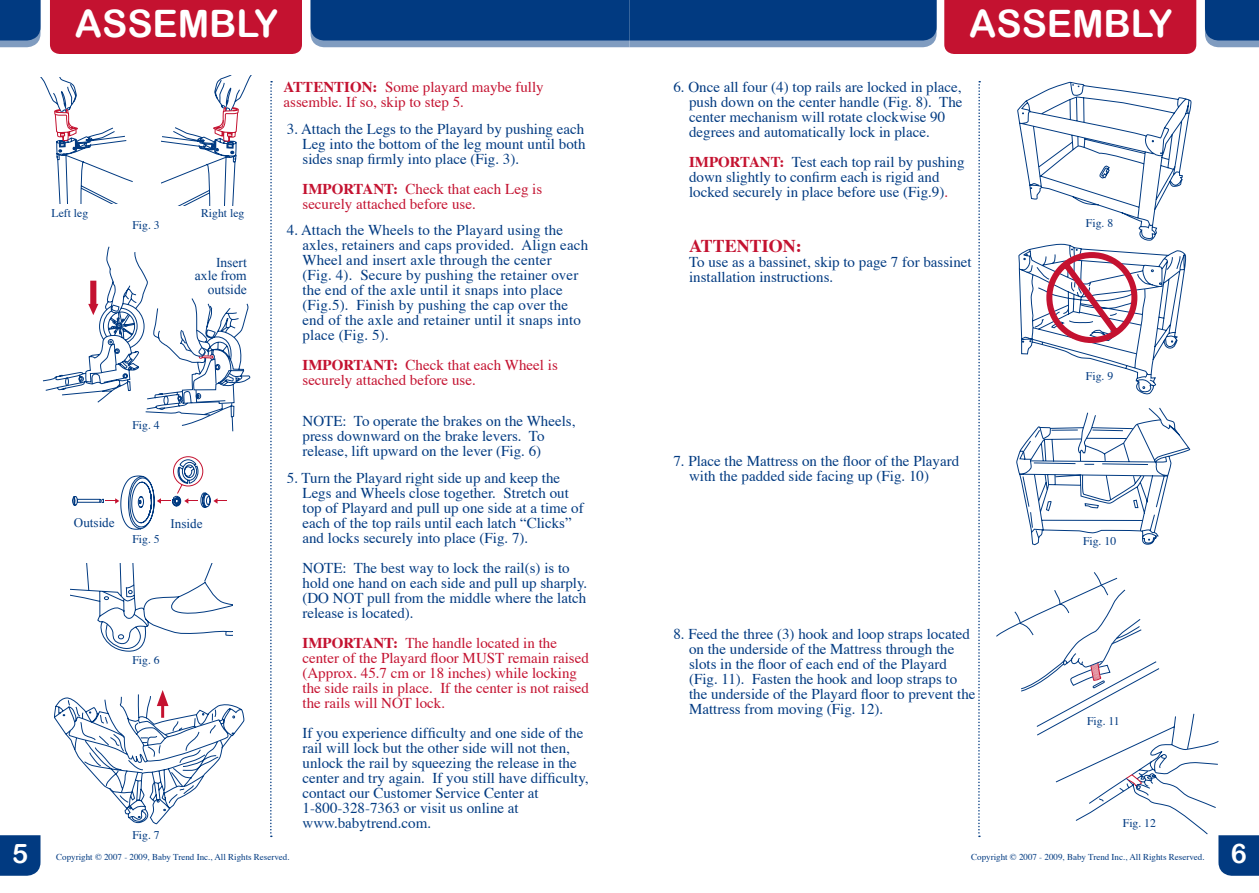
<style>
.page{position:relative;width:1259px;height:893px;background:#fff}
.page>*{position:absolute;margin:0;border:0;box-sizing:border-box;transform-origin:0 0}
.t1{font:37.8px "Arial Rounded MT Bold";color:#fff}
.t2{font:27px "Arial Rounded MT Bold";color:#fff}
.t3{font:700 18px "Times";color:#c41230}
.t4{font:15px/15px "Times";color:#013a81}
.t5{font:15px/15px "Times";color:#c41230}
.t6{font:13.5px/13.5px "Times New Roman";color:#013a81;text-align:right}
.t7{font:13.05px "Times New Roman";color:#013a81}
.t8{font:11.7px "Times";color:#013a81}
.t9{font:9px "Times";color:#013a81}
.s1{font-weight:700}
.s2{font-weight:700;color:#c41230}
.s3{color:#c41230}
</style>
<div class="page">
<div style="left:50px;top:0;width:252px;height:54px;background:#c41230"></div>
<svg style="left:0;top:0;width:40px;height:47px"></svg>
<div style="left:944px;top:0;width:252px;height:54px;background:#c41230"></div>
<svg style="left:310px;top:0;width:626px;height:47px"></svg>
<svg style="left:1205px;top:0;width:54px;height:47px"></svg>
<svg style="left:978px;top:81px;width:2px;height:756px"></svg>
<svg style="left:1016px;top:407px;width:174px;height:139px"></svg>
<svg style="left:996px;top:572px;width:263px;height:304px"></svg>
<svg style="left:1017px;top:81px;width:174px;height:314px"></svg>
<svg style="left:0;top:76px;width:272px;height:800px"></svg>
<h1 class="t1" style="left:75px;top:1px;width:205px">ASSEMBLY</h1>
<h1 class="t1" style="left:969px;top:1px;width:205px">ASSEMBLY</h1>
<p class="t8" style="left:52px;top:202px;width:38px">Left leg</p>
<p class="t8" style="left:201px;top:202px;width:45px">Right leg</p>
<p class="t8" style="left:132px;top:214px;width:29px">Fig. 3</p>
<p class="t6" style="left:195px;top:255px;width:53px">Insert axle from outside</p>
<p class="t8" style="left:132px;top:414px;width:29px">Fig. 4</p>
<p class="t7" style="left:74px;top:515px;width:42px">Outside</p>
<p class="t7" style="left:170px;top:516px;width:33px">Inside</p>
<p class="t8" style="left:132px;top:528px;width:29px">Fig. 5</p>
<p class="t8" style="left:132px;top:649px;width:29px">Fig. 6</p>
<p class="t8" style="left:132px;top:824px;width:29px">Fig. 7</p>
<p class="t5" style="left:284px;top:78px;width:262px"><span class="s1">ATTENTION:</span> Some playard maybe fully assemble. If so, skip to step 5.</p>
<p class="t4" style="left:302px;top:120px;width:284px;text-align:justify;text-indent:-16px">3. Attach the Legs to the Playard by pushing each Leg into the bottom of the leg mount until both sides snap firmly into place (Fig. 3).</p>
<p class="t5" style="left:302px;top:180px;width:241px"><span class="s1">IMPORTANT:</span> Check that each Leg is securely attached before use.</p>
<p class="t4" style="left:302px;top:221px;width:287px;text-indent:-16px">4. Attach the Wheels to the Playard using the axles, retainers and caps provided. Align each Wheel and insert axle through the center<br>(Fig. 4). Secure by pushing the retainer over the end of the axle until it snaps into place (Fig.5). Finish by pushing the cap over the end of the axle and retainer until it snaps into place (Fig. 5).</p>
<p class="t5" style="left:302px;top:356px;width:257px"><span class="s1">IMPORTANT:</span> Check that each Wheel is securely attached before use.</p>
<p class="t4" style="left:302px;top:412px;width:274px">NOTE: To operate the brakes on the Wheels, press downward on the brake levers. To release, lift upward on the lever (Fig. 6)</p>
<p class="t4" style="left:302px;top:469px;width:283px;text-indent:-16px">5. Turn the Playard right side up and keep the Legs and Wheels close together. Stretch out top of Playard and pull up one side at a time of each of the top rails until each latch “Clicks” and locks securely into place (Fig. 7).</p>
<p class="t4" style="left:302px;top:559px;width:286px">NOTE: The best way to lock the rail(s) is to hold one hand on each side and pull up sharply. (DO NOT pull from the middle where the latch release is located).</p>
<p class="t5" style="left:302px;top:634px;width:288px"><span class="s1">IMPORTANT:</span> The handle located in the center of the Playard floor MUST remain raised (Approx. 45.7 cm or 18 inches) while locking the side rails in place. If the center is not raised the rails will NOT lock.</p>
<p class="t4" style="left:302px;top:724px;width:288px">If you experience difficulty and one side of the rail will lock but the other side will not then, unlock the rail by squeezing the release in the center and try again. If you still have difficulty, contact our Customer Service Center at 1-800-328-7363 or visit us online at www.babytrend.com.</p>
<p class="t4" style="left:689px;top:78px;width:275px;text-indent:-16px">6. Once all four (4) top rails are locked in place, push down on the center handle (Fig. 8). The center mechanism will rotate clockwise 90 degrees and automatically lock in place.</p>
<p class="t4" style="left:689px;top:153px;width:277px"><span class="s2">IMPORTANT:</span> Test each top rail by pushing down slightly to confirm each is rigid and locked securely in place before use (Fig.9)<span class="s3">.</span></p>
<p class="t3" style="left:689px;top:228px;width:114px">ATTENTION:</p>
<p class="t4" style="left:689px;top:253px;width:284px">To use as a bassinet, skip to page 7 for bassinet installation instructions.</p>
<p class="t4" style="left:689px;top:452px;width:272px;text-indent:-16px">7. Place the Mattress on the floor of the Playard with the padded side facing up (Fig. 10)</p>
<p class="t4" style="left:689px;top:625px;width:288px;text-indent:-16px">8. Feed the three (3) hook and loop straps located on the underside of the Mattress through the slots in the floor of each end of the Playard (Fig. 11). Fasten the hook and loop straps to the underside of the Playard floor to prevent the Mattress from moving (Fig. 12).</p>
<p class="t8" style="left:1086px;top:212px;width:29px">Fig. 8</p>
<p class="t8" style="left:1086px;top:365px;width:29px">Fig. 9</p>
<p class="t8" style="left:1083px;top:530px;width:35px">Fig. 10</p>
<p class="t8" style="left:1087px;top:710px;width:34px">Fig. 11</p>
<p class="t8" style="left:1122px;top:812px;width:35px">Fig. 12</p>
<h2 class="t2" style="left:12px;top:838px;width:18px">5</h2>
<h2 class="t2" style="left:1230px;top:838px;width:18px">6</h2>
<p class="t9" style="left:56px;top:848px;width:235px">Copyright © 2007 - 2009, Baby Trend Inc., All Rights Reserved.</p>
<p class="t9" style="left:971px;top:848px;width:235px">Copyright © 2007 - 2009, Baby Trend Inc., All Rights Reserved.</p>
</div>
